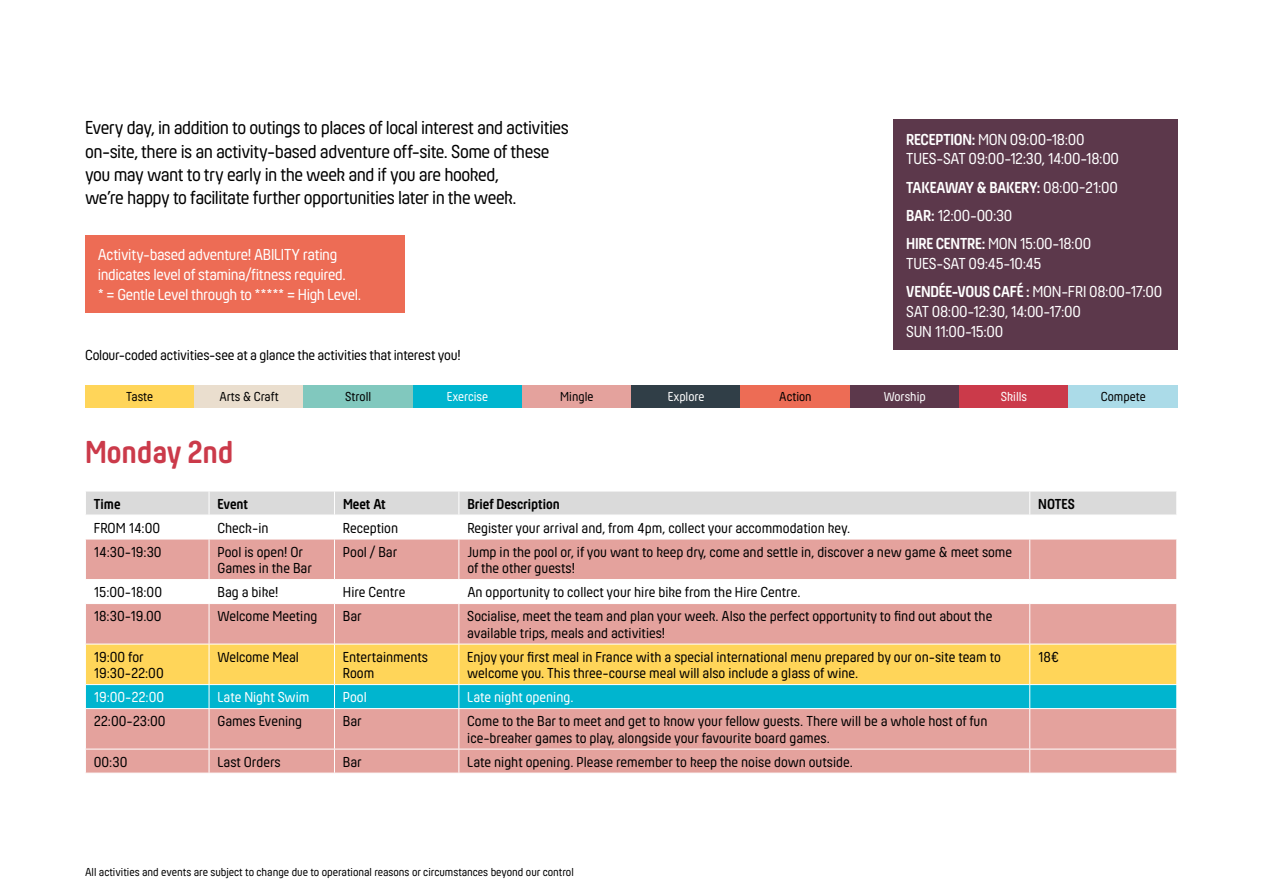
<style>
.page{position:relative;width:1263px;height:893px;background:#fff}
.page>*{position:absolute;margin:0;border:0;box-sizing:border-box;transform-origin:0 0}
.t1{font:700 33px "Hansom FY";color:#cb3a4a}
.t2{font:19.5px/23.4px "Hansom FY";letter-spacing:-.025em;color:#000}
.t3{font:16.5px/19.8px "Hansom FY";letter-spacing:-.015em;color:#fff}
.t4{font:15px/16.5px "Hansom FY";color:#000}
.t5{font:15px "Hansom FY";color:#fff}
.t6{font:700 15px "Hansom FY";color:#000}
.t7{font:13.5px "Hansom FY";color:#000}
.t8{font:13.5px "Hansom FY";color:#fff}
.t9{font:12px "Hansom FY";color:#000}
.s1{font-weight:700}
</style>
<div class="page">
<div style="left:86px;top:540px;width:1090px;height:233px;background:#e4a29d"></div>
<svg style="left:86px;top:491px;width:1090px;height:24px"></svg>
<hr style="left:209px;top:539px;width:1px;height:40px;background:#fff">
<hr style="left:334px;top:539px;width:1px;height:40px;background:#fff">
<hr style="left:458px;top:539px;width:1px;height:40px;background:#fff">
<hr style="left:1029px;top:539px;width:1px;height:40px;background:#fff">
<hr style="left:85px;top:579px;width:124px;height:1px;background:#fff">
<hr style="left:209px;top:579px;width:125px;height:1px;background:#fff">
<hr style="left:334px;top:579px;width:125px;height:1px;background:#fff">
<hr style="left:459px;top:579px;width:571px;height:1px;background:#fff">
<hr style="left:1030px;top:579px;width:147px;height:1px;background:#fff">
<svg style="left:85px;top:580px;width:1092px;height:128px"></svg>
<hr style="left:85px;top:708px;width:124px;height:1px;background:#fff">
<hr style="left:209px;top:708px;width:125px;height:1px;background:#fff">
<hr style="left:209px;top:709px;width:1px;height:40px;background:#fff">
<hr style="left:334px;top:708px;width:125px;height:1px;background:#fff">
<hr style="left:334px;top:709px;width:1px;height:40px;background:#fff">
<hr style="left:459px;top:708px;width:571px;height:1px;background:#fff">
<hr style="left:458px;top:709px;width:1px;height:40px;background:#fff">
<hr style="left:1030px;top:708px;width:147px;height:1px;background:#fff">
<hr style="left:1029px;top:709px;width:1px;height:40px;background:#fff">
<hr style="left:85px;top:749px;width:124px;height:1px;background:#fff">
<hr style="left:209px;top:749px;width:125px;height:1px;background:#fff">
<svg style="left:209px;top:749px;width:1px;height:24px"></svg>
<hr style="left:334px;top:749px;width:125px;height:1px;background:#fff">
<svg style="left:334px;top:749px;width:1px;height:24px"></svg>
<hr style="left:459px;top:749px;width:571px;height:1px;background:#fff">
<svg style="left:458px;top:749px;width:1px;height:24px"></svg>
<hr style="left:1030px;top:749px;width:147px;height:1px;background:#fff">
<svg style="left:1029px;top:749px;width:1px;height:24px"></svg>
<svg style="left:1176px;top:749px;width:1px;height:24px"></svg>
<div style="left:893px;top:120px;width:285px;height:230px;background:#5c384b"></div>
<div style="left:85px;top:235px;width:319px;height:77px;background:#ed6c55"></div>
<div style="left:85px;top:385px;width:109px;height:22px;background:#ffd559"></div>
<div style="left:194px;top:385px;width:110px;height:22px;background:#eadece"></div>
<div style="left:304px;top:385px;width:109px;height:22px;background:#81c8be"></div>
<div style="left:413px;top:385px;width:109px;height:22px;background:#00b5cf"></div>
<div style="left:522px;top:385px;width:109px;height:22px;background:#e4a29d"></div>
<div style="left:631px;top:385px;width:110px;height:22px;background:#303e47"></div>
<div style="left:741px;top:385px;width:109px;height:22px;background:#ed6c55"></div>
<div style="left:850px;top:385px;width:109px;height:22px;background:#5c384b"></div>
<div style="left:959px;top:385px;width:110px;height:22px;background:#cb3a4a"></div>
<div style="left:1069px;top:385px;width:109px;height:22px;background:#abdbe8"></div>
<p class="t2" style="left:85px;top:116px;width:485px">Every day, in addition to outings to places of local interest and activities on-site, there is an activity-based adventure off-site. Some of these you may want to try early in the week and if you are hooked,<br>we’re happy to facilitate further opportunities later in the week.</p>
<p class="t3" style="left:98px;top:245px;width:265px">Activity-based adventure! ABILITY rating indicates level of stamina/fitness required.<br>* = Gentle Level through to ***** = High Level.</p>
<p class="t4" style="left:85px;top:347px;width:377px">Colour-coded activities-see at a glance the activities that interest you!</p>
<p class="t3" style="left:906px;top:129px;width:214px"><span class="s1">RECEPTION:</span> MON 09:00-18:00<br>TUES-SAT 09:00-12:30, 14:00-18:00</p>
<p class="t3" style="left:906px;top:173px;width:213px;line-height:28.3px"><span class="s1">TAKEAWAY &amp; BAKERY:</span> 08:00-21:00<br><span class="s1">BAR:</span> 12:00-00:30<br><span class="s1">HIRE CENTRE:</span> MON 15:00-18:00</p>
<p class="t3" style="left:906px;top:249px;width:258px;line-height:28.3px">TUES-SAT 09:45-10:45<br><span class="s1">VENDÉE-VOUS CAFÉ :</span> MON-FRI 08:00-17:00</p>
<p class="t3" style="left:906px;top:302px;width:176px">SAT 08:00-12:30, 14:00-17:00<br>SUN 11:00-15:00</p>
<p class="t7" style="left:126px;top:389px;width:28px">Taste</p>
<p class="t7" style="left:219px;top:389px;width:61px">Arts &amp; Craft</p>
<p class="t7" style="left:345px;top:389px;width:27px">Stroll</p>
<p class="t8" style="left:447px;top:389px;width:43px">Exercise</p>
<p class="t7" style="left:560px;top:389px;width:35px">Mingle</p>
<p class="t8" style="left:668px;top:389px;width:38px">Explore</p>
<p class="t7" style="left:779px;top:389px;width:34px">Action</p>
<p class="t8" style="left:884px;top:389px;width:44px">Worship</p>
<p class="t8" style="left:1001px;top:389px;width:28px">Skills</p>
<p class="t7" style="left:1101px;top:389px;width:46px">Compete</p>
<h1 class="t1" style="left:85px;top:433px;width:150px">Monday 2nd</h1>
<p class="t6" style="left:94px;top:495px;width:28px">Time</p>
<p class="t6" style="left:218px;top:495px;width:32px">Event</p>
<p class="t6" style="left:343px;top:495px;width:44px">Meet At</p>
<p class="t6" style="left:467px;top:495px;width:94px">Brief Description</p>
<p class="t6" style="left:1038px;top:495px;width:38px">NOTES</p>
<p class="t4" style="left:94px;top:519px;width:68px">FROM 14:00</p>
<p class="t4" style="left:218px;top:519px;width:52px">Check-in</p>
<p class="t4" style="left:343px;top:519px;width:57px">Reception</p>
<p class="t4" style="left:467px;top:519px;width:384px">Register your arrival and, from 4pm, collect your accommodation key.</p>
<p class="t4" style="left:94px;top:543px;width:69px">14:30-19:30</p>
<p class="t4" style="left:218px;top:543px;width:96px">Pool is open! Or<br>Games in the Bar</p>
<p class="t4" style="left:343px;top:543px;width:56px">Pool / Bar</p>
<p class="t4" style="left:467px;top:543px;width:546px">Jump in the pool or, if you want to keep dry, come and settle in, discover a new game &amp; meet some of the other guests!</p>
<p class="t4" style="left:94px;top:584px;width:70px">15:00-18:00</p>
<p class="t4" style="left:217px;top:584px;width:62px">Bag a bike!</p>
<p class="t4" style="left:343px;top:584px;width:64px">Hire Centre</p>
<p class="t4" style="left:467px;top:584px;width:335px">An opportunity to collect your hire bike from the Hire Centre.</p>
<p class="t4" style="left:94px;top:608px;width:69px">18:30-19.00</p>
<p class="t4" style="left:217px;top:608px;width:101px">Welcome Meeting</p>
<p class="t4" style="left:343px;top:608px;width:20px">Bar</p>
<p class="t4" style="left:467px;top:608px;width:526px">Socialise, meet the team and plan your week. Also the perfect opportunity to find out about the available trips, meals and activities!</p>
<p class="t4" style="left:94px;top:648px;width:71px">19:00 for<br>19:30-22:00</p>
<p class="t4" style="left:217px;top:648px;width:83px">Welcome Meal</p>
<p class="t4" style="left:343px;top:648px;width:87px">Entertainments<br>Room</p>
<p class="t4" style="left:467px;top:648px;width:535px">Enjoy your first meal in France with a special international menu prepared by our on-site team to welcome you. This three-course meal will also include a glass of wine.</p>
<p class="t4" style="left:1038px;top:648px;width:22px">18€</p>
<p class="t5" style="left:94px;top:688px;width:72px">19:00-22:00</p>
<p class="t5" style="left:217px;top:688px;width:93px">Late Night Swim</p>
<p class="t5" style="left:343px;top:688px;width:25px">Pool</p>
<p class="t5" style="left:467px;top:688px;width:108px">Late night opening.</p>
<p class="t4" style="left:94px;top:713px;width:73px">22:00-23:00</p>
<p class="t4" style="left:217px;top:713px;width:86px">Games Evening</p>
<p class="t4" style="left:343px;top:713px;width:20px">Bar</p>
<p class="t4" style="left:467px;top:713px;width:522px">Come to the Bar to meet and get to know your fellow guests. There will be a whole host of fun ice-breaker games to play, alongside your favourite board games.</p>
<p class="t4" style="left:94px;top:753px;width:35px">00:30</p>
<p class="t4" style="left:217px;top:753px;width:65px">Last Orders</p>
<p class="t4" style="left:343px;top:753px;width:20px">Bar</p>
<p class="t4" style="left:467px;top:753px;width:387px">Late night opening. Please remember to keep the noise down outside.</p>
<p class="t9" style="left:85px;top:865px;width:490px">All activities and events are subject to change due to operational reasons or circumstances beyond our control</p>
</div>
